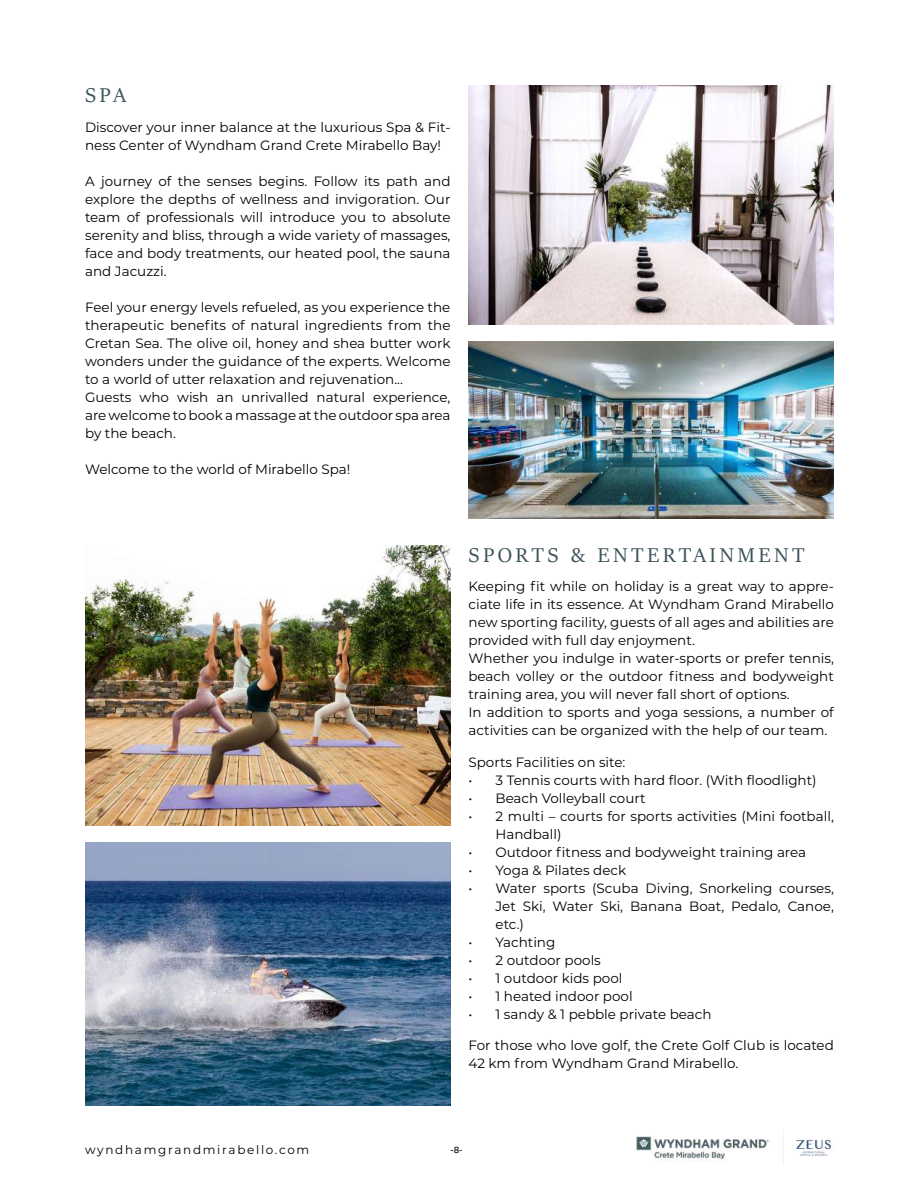
<style>
.page{position:relative;width:919px;height:1191px;background:#fff}
.page>*{position:absolute;margin:0;border:0;box-sizing:border-box;transform-origin:0 0}
.t1{font:22.5px "Sitka Display";letter-spacing:.15em;color:#3c535a}
.t2{font:13.5px/18px "Montserrat";color:#000}
.t3{font:12px "Montserrat";letter-spacing:.14em;color:#000}
.t4{font:500 9px "Metropolis";color:#000}
</style>
<div class="page">
<img style="left:636px;top:1133px;width:195px;height:30px">
<img style="left:468px;top:85px;width:365px;height:240px">
<img style="left:468px;top:342px;width:365px;height:177px">
<img style="left:85px;top:545px;width:365px;height:280px">
<img style="left:85px;top:842px;width:365px;height:264px">
<h1 class="t1" style="left:85px;top:79px;width:43px">SPA</h1>
<p class="t2" style="left:85px;top:118px;width:367px">Discover your inner balance at the luxurious Spa &amp; Fit&shy;ness Center of Wyndham Grand Crete Mirabello Bay!</p>
<p class="t2" style="left:85px;top:172px;width:367px;text-align:justify">A journey of the senses begins. Follow its path and explore the depths of wellness and invigoration. Our team of professionals will introduce you to absolute serenity and bliss, through a wide variety of massages, face and body treatments, our heated pool, the sauna and Jacuzzi.</p>
<p class="t2" style="left:85px;top:298px;width:367px">Feel your energy levels refueled, as you experience the therapeutic benefits of natural ingredients from the Cretan Sea. The olive oil, honey and shea butter work wonders under the guidance of the experts. Welcome to a world of utter relaxation and rejuvenation...<br>Guests who wish an unrivalled natural experience, are welcome to book a massage at the outdoor spa area by the beach.</p>
<p class="t2" style="left:85px;top:460px;width:267px">Welcome to the world of Mirabello Spa!</p>
<h1 class="t1" style="left:468px;top:539px;width:338px">SPORTS &amp; ENTERTAINMENT</h1>
<p class="t2" style="left:468px;top:577px;width:367px">Keeping fit while on holiday is a great way to appre&shy;ciate life in its essence. At Wyndham Grand Mirabello new sporting facility, guests of all ages and abilities are provided with full day enjoyment.<br>Whether you indulge in water-sports or prefer tennis, beach volley or the outdoor fitness and bodyweight training area, you will never fall short of options.<br>In addition to sports and yoga sessions, a number of activities can be organized with the help of our team.</p>
<p class="t2" style="left:468px;top:752px;width:158px">Sports Facilities on site:</p>
<p class="t2" style="left:468px;top:770px;width:349px">• 3 Tennis courts with hard floor. (With floodlight)</p>
<p class="t2" style="left:468px;top:788px;width:179px">• Beach Volleyball court</p>
<p class="t2" style="left:495px;top:806px;width:340px;text-indent:-27px">• 2 multi – courts for sports activities (Mini football,<br>Handball)</p>
<p class="t2" style="left:468px;top:842px;width:339px">• Outdoor fitness and bodyweight training area</p>
<p class="t2" style="left:468px;top:860px;width:159px">• Yoga &amp; Pilates deck</p>
<p class="t2" style="left:495px;top:878px;width:340px;text-align:justify;text-indent:-27px">• Water sports (Scuba Diving, Snorkeling courses, Jet Ski, Water Ski, Banana Boat, Pedalo, Canoe, etc.)</p>
<p class="t2" style="left:468px;top:932px;width:88px">• Yachting</p>
<p class="t2" style="left:468px;top:950px;width:134px">• 2 outdoor pools</p>
<p class="t2" style="left:468px;top:968px;width:155px">• 1 outdoor kids pool</p>
<p class="t2" style="left:468px;top:986px;width:166px">• 1 heated indoor pool</p>
<p class="t2" style="left:468px;top:1004px;width:244px">• 1 sandy &amp; 1 pebble private beach</p>
<p class="t2" style="left:468px;top:1036px;width:367px">For those who love golf, the Crete Golf Club is located<br>42 km from Wyndham Grand Mirabello.</p>
<p class="t3" style="left:85px;top:1141px;width:226px">wyndhamgrandmirabello.com</p>
<p class="t4" style="left:450px;top:1144px;width:14px">-8-</p>
</div>
